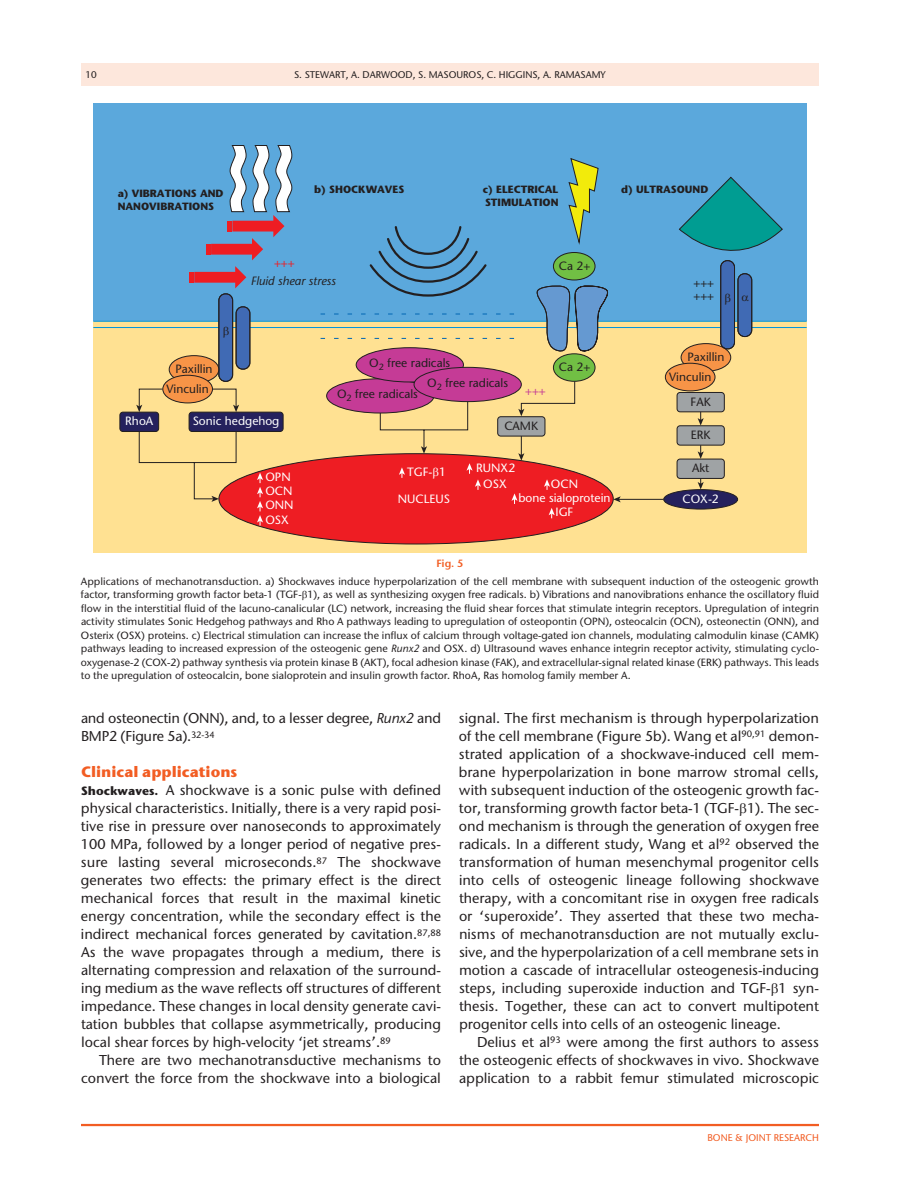
<style>
.page{position:relative;width:918px;height:1188px;background:#fff}
.page>*{position:absolute;margin:0;border:0;box-sizing:border-box;transform-origin:0 0}
.t1{font:700 15px "Stone Sans ITC Pro";color:#f25d23}
.t2{font:500 14.25px/18px "Stone Sans ITC Pro";color:#231f20;text-align:justify}
.t3{font:500 12px/19.6px "Stone Sans Std";color:#231f20}
.t4{font:500 12px/14.1px "Stone Sans Std";color:#fff}
.t5{font:italic 500 12px "Stone Sans Std";color:#231f20}
.t6{font:500 12px "Stone Sans Std";color:#c53b96}
.t7{font:500 12px "Stone Sans Std";color:#ee1d23}
.t8{font:500 10.5px/13.5px "Stone Sans ITC Pro";color:#231f20;text-align:justify}
.t9{font:700 10.5px/12.6px "Stone Sans Std";color:#231f20}
.t10{font:600 10.5px "Stone Sans ITC Pro";color:#f25d23}
.t11{font:500 9.75px "Stone Sans ITC Pro";color:#231f20}
.t12{font:500 9.75px "Stone Sans ITC Pro";color:#f25d23}
.s1{font-style:italic}
.s2{font-weight:700;font-size:12px}
</style>
<div class="page">
<div style="left:81px;top:63px;width:738px;height:23px;background:#fde7dc"></div>
<hr style="left:81px;top:1124px;width:738px;height:2px;background:#f25d23">
<div style="left:93px;top:104px;width:714px;height:217px;background:#5ba8dc"></div>
<div style="left:93px;top:321px;width:714px;height:232px;background:#ffe192"></div>
<hr style="left:93px;top:327px;width:143px;height:1px;background:#0095d9">
<hr style="left:598px;top:327px;width:123px;height:1px;background:#0095d9">
<hr style="left:752px;top:327px;width:55px;height:1px;background:#0095d9">
<hr style="left:93px;top:321px;width:143px;height:1px;background:#0095d9">
<hr style="left:598px;top:321px;width:123px;height:1px;background:#0095d9">
<hr style="left:752px;top:321px;width:55px;height:1px;background:#0095d9">
<svg style="left:189px;top:266px;width:57px;height:18px"></svg>
<svg style="left:698px;top:412px;width:6px;height:13px"></svg>
<svg style="left:698px;top:446px;width:6px;height:13px"></svg>
<svg style="left:698px;top:479px;width:6px;height:10px"></svg>
<div style="left:677px;top:426px;width:47px;height:19px;background:#9fa3a5;border-radius:3px"></div>
<div style="left:677px;top:425px;width:48px;height:21px;border:1px solid #231f20;border-radius:3px"></div>
<div style="left:677px;top:459px;width:47px;height:19px;background:#9fa3a5;border-radius:3px"></div>
<div style="left:677px;top:459px;width:48px;height:20px;border:1px solid #231f20;border-radius:3px"></div>
<div style="left:677px;top:392px;width:47px;height:20px;background:#9fa3a5;border-radius:3px"></div>
<div style="left:677px;top:392px;width:48px;height:20px;border:1px solid #231f20;border-radius:3px"></div>
<div style="left:553px;top:253px;width:42px;height:27px;background:#71bf44;border-radius:50%"></div>
<div style="left:553px;top:252px;width:42px;height:28px;border:1px solid #231f20;border-radius:50%"></div>
<div style="left:681px;top:344px;width:50px;height:27px;background:#f79447;border-radius:50%"></div>
<div style="left:681px;top:343px;width:50px;height:29px;border:1px solid #231f20;border-radius:50%"></div>
<div style="left:665px;top:363px;width:50px;height:28px;background:#f79447;border-radius:50%"></div>
<div style="left:665px;top:363px;width:50px;height:28px;border:1px solid #231f20;border-radius:50%"></div>
<div style="left:664px;top:490px;width:74px;height:19px;background:#25215d;border-radius:50%"></div>
<div style="left:663px;top:489px;width:75px;height:20px;border:1px solid #231f20;border-radius:50%"></div>
<div style="left:169px;top:356px;width:50px;height:27px;background:#f79447;border-radius:50%"></div>
<div style="left:169px;top:355px;width:50px;height:29px;border:1px solid #231f20;border-radius:50%"></div>
<div style="left:163px;top:375px;width:49px;height:28px;background:#f79447;border-radius:50%"></div>
<div style="left:162px;top:375px;width:51px;height:28px;border:1px solid #231f20;border-radius:50%"></div>
<svg style="left:568px;top:158px;width:31px;height:85px"></svg>
<svg style="left:206px;top:146px;width:87px;height:114px"></svg>
<div style="left:120px;top:412px;width:39px;height:20px;background:#25215d;border-radius:3px"></div>
<div style="left:120px;top:412px;width:39px;height:20px;border:1px solid #231f20;border-radius:3px"></div>
<div style="left:189px;top:412px;width:94px;height:20px;background:#25215d;border-radius:3px"></div>
<div style="left:189px;top:412px;width:94px;height:20px;border:1px solid #231f20;border-radius:3px"></div>
<svg style="left:212px;top:388px;width:6px;height:24px"></svg>
<svg style="left:136px;top:388px;width:27px;height:24px"></svg>
<svg style="left:138px;top:431px;width:80px;height:71px"></svg>
<hr style="left:619px;top:499px;width:45px;height:1px;background:#231f20">
<svg style="left:613px;top:496px;width:8px;height:6px"></svg>
<svg style="left:218px;top:284px;width:390px;height:261px"></svg>
<svg style="left:368px;top:226px;width:121px;height:72px"></svg>
<svg style="left:678px;top:176px;width:105px;height:174px"></svg>
<svg style="left:223px;top:326px;width:6px;height:11px"></svg>
<svg style="left:433px;top:468px;width:6px;height:11px"></svg>
<p class="t11" style="left:86px;top:68px;width:13px">10</p>
<p class="t11" style="left:294px;top:68px;width:313px">S. Stewart, A. Darwood, S. Masouros, C. Hi ggins, A. Ramasamy</p>
<p class="t9" style="left:118px;top:187px;width:107px">a) VIBRATIONS AND<br>NANOVIBRATIONS</p>
<p class="t3" style="left:167px;top:359px;width:48px;text-indent:9px">Paxillin<br>Vinculin</p>
<p class="t9" style="left:314px;top:183px;width:91px">b) SHOCKWAVES</p>
<p class="t9" style="left:483px;top:183px;width:77px">c) ELECTRICAL</p>
<p class="t9" style="left:621px;top:183px;width:89px">d) ULTRASOUND</p>
<p class="t9" style="left:485px;top:196px;width:75px">STIMULATION</p>
<p class="t7" style="left:274px;top:256px;width:22px">+++</p>
<p class="t3" style="left:559px;top:256px;width:33px">Ca 2+</p>
<p class="t5" style="left:251px;top:274px;width:87px">Fluid shear stress</p>
<p class="t3" style="left:693px;top:273px;width:22px">+++</p>
<p class="t3" style="left:693px;top:286px;width:22px">+++</p>
<p class="t3" style="left:427px;top:353px;width:82px;text-indent:-58px">O<sub>2</sub> free radicals<br>O<sub>2</sub> free radicals</p>
<p class="t3" style="left:337px;top:384px;width:82px">O<sub>2</sub> free radicals</p>
<p class="t6" style="left:525px;top:383px;width:22px">+++</p>
<p class="t3" style="left:559px;top:357px;width:33px">Ca 2+</p>
<p class="t3" style="left:669px;top:347px;width:57px;text-indent:18px">Paxillin<br>Vinculin</p>
<p class="t3" style="left:691px;top:392px;width:22px">FAK</p>
<p class="t4" style="left:125px;top:414px;width:29px">RhoA</p>
<p class="t4" style="left:193px;top:414px;width:88px">Sonic hedgehog</p>
<p class="t3" style="left:504px;top:416px;width:35px">CAMK</p>
<p class="t4" style="left:265px;top:470px;width:30px">OPN<br>OCN<br>ONN<br>OSX</p>
<p class="t4" style="left:476px;top:460px;width:40px;line-height:16px;text-align:center">RUNX2<br>OSX</p>
<p class="t4" style="left:407px;top:465px;width:40px">TGF- 1</p>
<p class="t4" style="left:551px;top:477px;width:29px">OCN</p>
<p class="t4" style="left:556px;top:505px;width:19px">IGF</p>
<p class="t4" style="left:518px;top:491px;width:94px">bone sialoprotein</p>
<p class="t4" style="left:398px;top:492px;width:54px">NUCLEUS</p>
<p class="t3" style="left:691px;top:425px;width:21px">ERK</p>
<p class="t3" style="left:692px;top:458px;width:19px">Akt</p>
<p class="t4" style="left:683px;top:492px;width:38px">COX-2</p>
<p class="t10" style="left:436px;top:556px;width:29px">Fig. 5</p>
<p class="t8" style="left:81px;top:574px;width:740px">Applications of mechanotransduction. a) Shockwaves induce hyperpolarization of the cell membrane with subsequent induction of the osteogenic growth factor, transforming growth factor beta-1 (TGF- 1), as well as synthesizing oxygen free radicals. b) Vibrations and nanovibrations enhance the oscillatory fluid flow in the interstitial fluid of the lacuno-canalicular (LC) network, increasing the fluid shear forces that stimulate integrin receptors. Upregulation of integrin activity stimulates Sonic Hedgehog pathways and Rho A pathways leading to upregulation of osteopontin (OPN), osteocalcin (OCN), osteonectin (ONN), and Osterix (OSX) proteins. c) Electrical stimulation can increase the influx of calcium through voltage-gated ion channels, modulating calmodulin kinase (CAMK) pathways leading to increased expression of the osteogenic gene <span class="s1">Runx2</span> and OSX. d) Ultrasound waves enhance integrin receptor activity, stimulating cyclo&shy;oxygenase-2 (COX-2) pathway synthesis via protein kinase B (AKT), focal adhesion kinase (FAK), and extracellular-signal related kinase (ERK) pathways. This leads to the upregulation of osteocalcin, bone sialoprotein and insulin growth factor. RhoA, Ras homolog family member A.</p>
<p class="t2" style="left:81px;top:709px;width:361px">and osteonectin (ONN), and, to a lesser degree, <span class="s1">Runx2</span> and<br>BMP2 (Figure 5a).<sup>32-34</sup></p>
<p class="t1" style="left:81px;top:762px;width:158px">Clinical applications</p>
<p class="t2" style="left:81px;top:781px;width:362px"><span class="s2">Shockwaves.</span> A shockwave is a sonic pulse with defined physical characteristics. Initially, there is a very rapid posi&shy;tive rise in pressure over nanoseconds to approximately 100 MPa, followed by a longer period of negative pres&shy;sure lasting several microseconds.<sup>87</sup> The shockwave generates two effects: the primary effect is the direct mechanical forces that result in the maximal kinetic energy concentration, while the secondary effect is the indirect mechanical forces generated by cavitation.<sup>87,88<br></sup>As the wave propagates through a medium, there is alternating compression and relaxation of the surround&shy;ing medium as the wave reflects off structures of different impedance. These changes in local density generate cavi&shy;tation bubbles that collapse asymmetrically, producing local shear forces by high-velocity ‘jet streams’.<sup>89</sup></p>
<p class="t2" style="left:81px;top:1051px;width:362px;text-align:right">There are two mechanotransductive mechanisms to convert the force from the shockwave into a biological</p>
<p class="t2" style="left:459px;top:709px;width:362px">signal. The first mechanism is through hyperpolarization of the cell membrane (Figure 5b). Wang et al<sup>90,91</sup> demon&shy;strated application of a shockwave-induced cell mem&shy;brane hyperpolarization in bone marrow stromal cells, with subsequent induction of the osteogenic growth fac&shy;tor, transforming growth factor beta-1 (TGF- 1). The sec&shy;ond mechanism is through the generation of oxygen free radicals. In a different study, Wang et al<sup>92</sup> observed the transformation of human mesenchymal progenitor cells into cells of osteogenic lineage following shockwave therapy, with a concomitant rise in oxygen free radicals or ‘superoxide’. They asserted that these two mecha&shy;nisms of mechanotransduction are not mutually exclu&shy;sive, and the hyperpolarization of a cell membrane sets in motion a cascade of intracellular osteogenesis-inducing steps, including superoxide induction and TGF- 1 syn&shy;thesis. Together, these can act to convert multipotent progenitor cells into cells of an osteogenic lineage.</p>
<p class="t2" style="left:459px;top:1033px;width:362px;text-indent:18px">Delius et al<sup>93</sup> were among the first authors to assess the osteogenic effects of shockwaves in vivo. Shockwave application to a rabbit femur stimulated microscopic</p>
<p class="t12" style="left:707px;top:1132px;width:113px">BONE &amp; JOINT RESEARCH</p>
</div>
